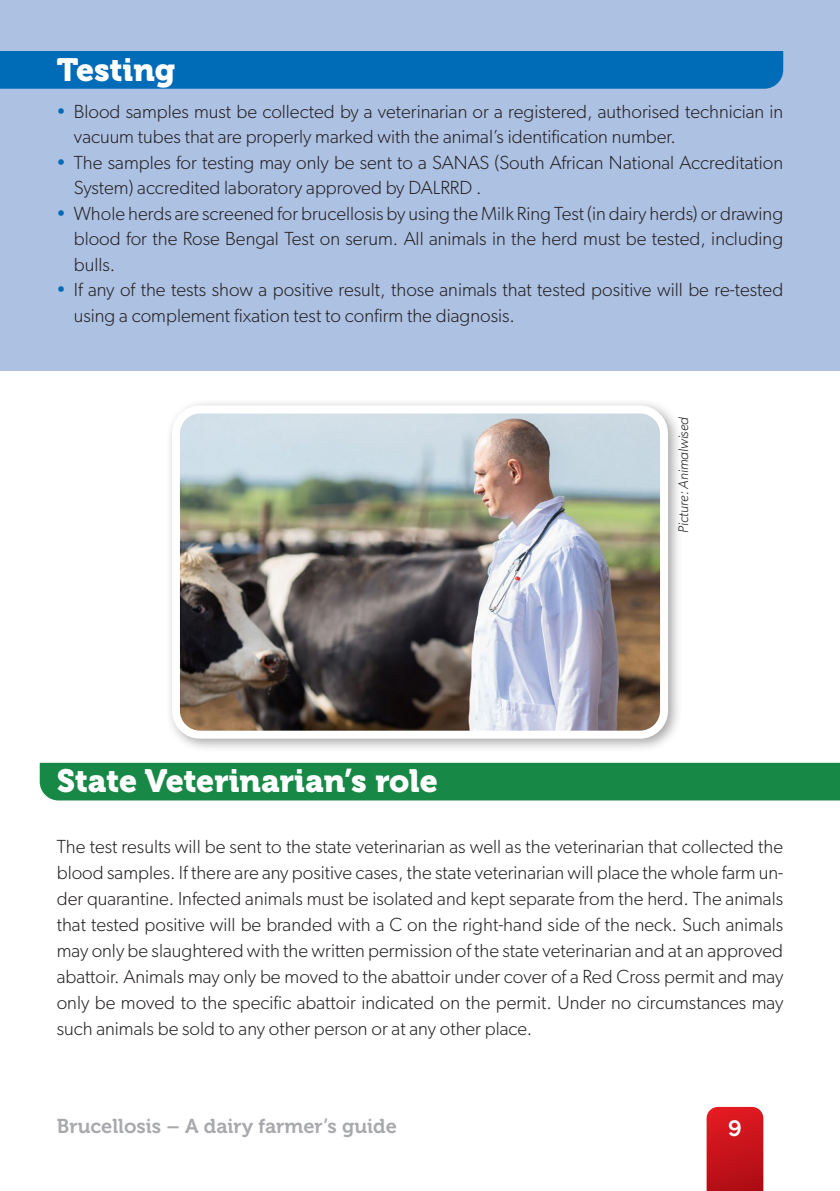
<style>
.page{position:relative;width:840px;height:1191px;background:#fff}
.page>*{position:absolute;margin:0;border:0;box-sizing:border-box;transform-origin:0 0}
.H1_green{font:32px "Museo 900";color:#fff}
.t1{font:600 24px "Sofia Pro";color:#fff}
.t2{font:20px "Museo 700";color:#a8a9ad}
.body{font:300 19px/26px "Gibson";color:#231f20}
.t3{font:italic 300 14px "Gibson";color:#231f20}
</style>
<div class="page">
<div style="left:0;top:0;width:839px;height:370px;background:#adc1e3"></div>
<div style="left:0;top:51px;width:782px;height:38px;background:#006bb6"></div>
<div style="left:165px;top:398px;width:517px;height:355px;background:#231f20;opacity:.4"></div>
<img style="left:176px;top:409px;width:487px;height:325px">
<div style="left:172px;top:405px;width:495px;height:333px;border:8px solid #fff;border-radius:24px"></div>
<div style="left:40px;top:763px;width:799px;height:37px;background:#188847"></div>
<svg style="left:706px;top:1107px;width:57px;height:84px;background:#c91820"></svg>
<h1 class="H1_green" style="left:57px;top:51px;width:120px">Testing</h1>
<p class="body" style="left:74px;top:98px;width:710px">Blood samples must be collected by a veterinarian or a registered, authorised technician in vacuum tubes that are properly marked with the animal’s identification number.</p>
<p class="body" style="left:74px;top:149px;width:710px">The samples for testing may only be sent to a SANAS (South African National Accreditation<br>System) accredited laboratory approved by DALRRD .</p>
<p class="body" style="left:74px;top:200px;width:710px;text-align:justify">Whole herds are screened for brucellosis by using the Milk Ring Test (in dairy herds) or drawing blood for the Rose Bengal Test on serum. All animals in the herd must be tested, including bulls.</p>
<p class="body" style="left:74px;top:276px;width:710px">If any of the tests show a positive result, those animals that tested positive will be re-tested using a complement fixation test to confirm the diagnosis.</p>
<p class="H1_green" style="left:57px;top:763px;width:382px">State Veterinarian’s role</p>
<p class="t3" style="left:674px;top:533px;width:118px;rotate:-90deg">Picture: Animalwised</p>
<p class="body" style="left:57px;top:832px;width:727px;text-align:justify">The test results will be sent to the state veterinarian as well as the veterinarian that collected the blood samples. If there are any positive cases, the state veterinarian will place the whole farm un&shy;der quarantine. Infected animals must be isolated and kept separate from the herd. The animals that tested positive will be branded with a C on the right-hand side of the neck. Such animals may only be slaughtered with the written permission of the state veterinarian and at an approved abattoir. Animals may only be moved to the abattoir under cover of a Red Cross permit and may only be moved to the specific abattoir indicated on the permit. Under no circumstances may such animals be sold to any other person or at any other place.</p>
<p class="t2" style="left:57px;top:1115px;width:341px">Brucellosis – A dairy farmer’s guide</p>
<p class="t1" style="left:727px;top:1109px;width:16px">9</p>
</div>
